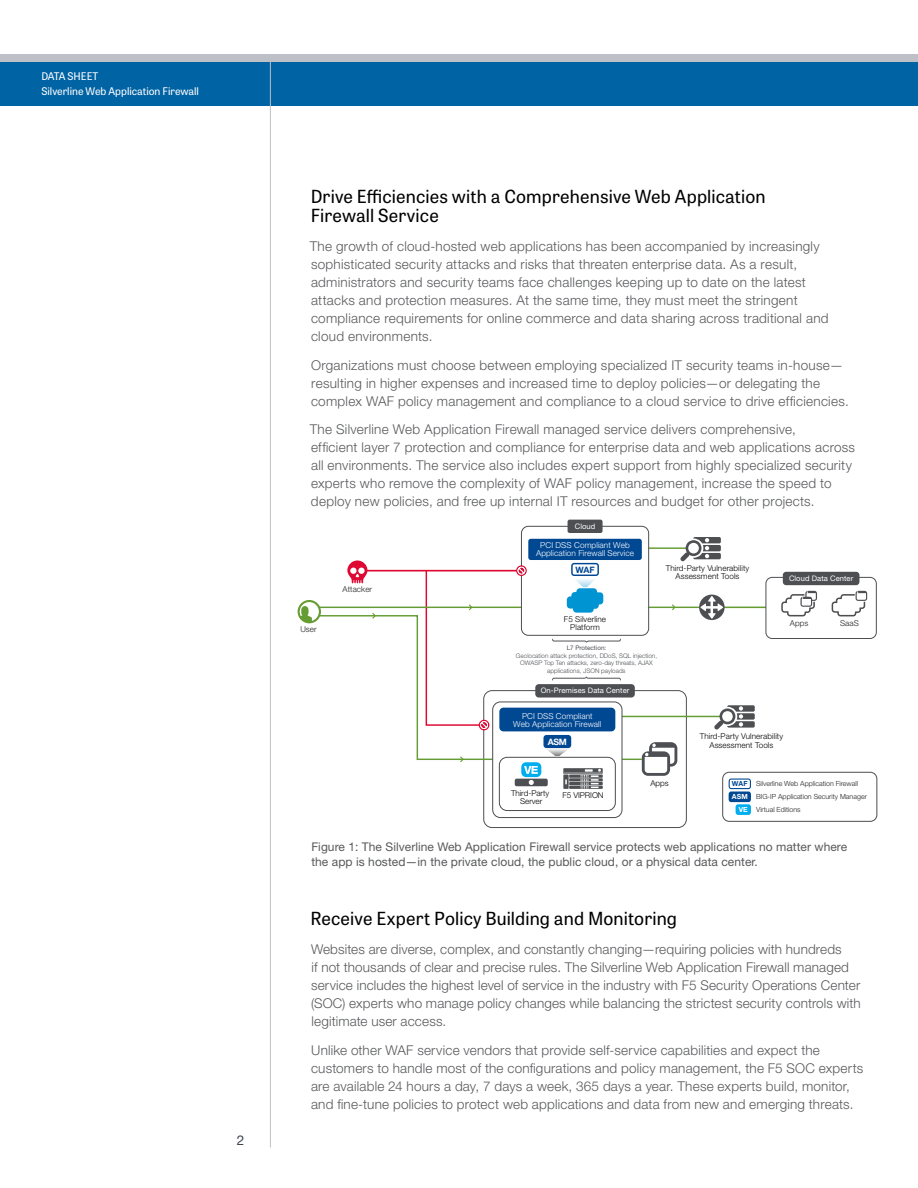
<style>
.page{position:relative;width:918px;height:1188px;background:#fff}
.page>*{position:absolute;margin:0;border:0;box-sizing:border-box;transform-origin:0 0}
.t1{font:18px/19.5px "Tablet Gothic";letter-spacing:.01em;color:#000}
.t2{font:300 13.5px/18px "Helvetica Neue LT Std";letter-spacing:.02em;color:#58595b}
.t3{font:13.5px "Helvetica Neue LT Std";color:#3f454f}
.t4{font:12px/15px "Helvetica Neue LT Std";letter-spacing:.005em;color:#58595b}
.t5{font:10.5px/15px "Tablet Gothic";color:#fff}
.t6{font:700 8.85px "Helvetica Neue LT Std";color:#fff}
.t7{font:700 8.85px "Helvetica Neue LT Std";color:#004892}
.t8{font:300 8.25px/8.2px "Helvetica Neue LT Std";letter-spacing:.01em;color:#fff;text-align:center}
.t9{font:300 8.1px/8.1px "Helvetica Neue LT Std";letter-spacing:.01em;color:#000;text-align:center}
.t10{font:300 8.1px "Helvetica Neue LT Std";letter-spacing:.01em;color:#231f20}
.t11{font:7.65px "Helvetica Neue LT Std";letter-spacing:.01em;color:#fff}
.t12{font:300 7.05px/13.2px "Helvetica Neue LT Std";color:#231f20}
.t13{font:700 7.05px/12.8px "Helvetica Neue LT Std";color:#fff;text-align:right}
.t14{font:700 7.05px "Helvetica Neue LT Std";color:#004892}
.t15{font:300 6.3px/7.8px "Helvetica Neue LT Std";color:#4d4f53;text-align:center}
.t16{font:6.3px "Helvetica Neue LT Std";color:#4d4f53}
</style>
<div class="page">
<hr style="left:270px;top:105px;width:1px;height:1043px;background:#bdc1c7">
<div style="left:0;top:56px;width:918px;height:50px;background:#0063a4"></div>
<div style="left:0;top:54px;width:918px;height:7px;background:#bdc1c7"></div>
<hr style="left:270px;top:54px;width:1px;height:52px;background:#bdc1c7">
<hr style="left:649px;top:547px;width:37px;height:2px;background:#659d34">
<div style="left:483px;top:690px;width:204px;height:138px;border:1px solid #4d4f53;border-radius:8px"></div>
<hr style="left:622px;top:716px;width:98px;height:1px;background:#659d34">
<hr style="left:366px;top:570px;width:150px;height:1px;background:#df0832">
<svg style="left:319px;top:615px;width:324px;height:146px"></svg>
<div style="left:493px;top:702px;width:129px;height:116px;background:#fff;border-radius:8px"></div>
<div style="left:492px;top:702px;width:130px;height:116px;border:1px solid #4d4d4f;border-radius:8px"></div>
<hr style="left:319px;top:607px;width:380px;height:1px;background:#659d34">
<hr style="left:724px;top:607px;width:42px;height:1px;background:#659d34">
<div style="left:521px;top:526px;width:128px;height:109px;background:#fff;border-radius:7px"></div>
<div style="left:521px;top:526px;width:128px;height:110px;border:1px solid #4d4f53;border-radius:7px"></div>
<svg style="left:699px;top:595px;width:26px;height:25px"></svg>
<svg style="left:298px;top:600px;width:23px;height:23px"></svg>
<svg style="left:300px;top:602px;width:19px;height:19px"></svg>
<svg style="left:347px;top:560px;width:20px;height:23px"></svg>
<svg style="left:516px;top:565px;width:11px;height:11px"></svg>
<div style="left:528px;top:539px;width:114px;height:21px;background:#004892;border-radius:3px"></div>
<svg style="left:567px;top:563px;width:36px;height:50px"></svg>
<svg style="left:459px;top:756px;width:6px;height:7px"></svg>
<svg style="left:371px;top:613px;width:6px;height:7px"></svg>
<svg style="left:425px;top:569px;width:64px;height:161px"></svg>
<svg style="left:671px;top:604px;width:5px;height:7px"></svg>
<div style="left:766px;top:577px;width:111px;height:62px;border:1px solid #4d4f53;border-radius:6px"></div>
<svg style="left:781px;top:591px;width:36px;height:25px"></svg>
<div style="left:783px;top:572px;width:76px;height:13px;background:#4d4f53;border-radius:3px"></div>
<svg style="left:832px;top:591px;width:35px;height:25px"></svg>
<div style="left:499px;top:708px;width:116px;height:23px;background:#004892;border-radius:4px"></div>
<svg style="left:546px;top:747px;width:25px;height:9px"></svg>
<div style="left:543px;top:735px;width:28px;height:13px;background:#004892;border-radius:3px"></div>
<div style="left:722px;top:772px;width:155px;height:50px;border:1px solid #4d4d4f;border-radius:7px"></div>
<svg style="left:729px;top:779px;width:22px;height:10px"></svg>
<div style="left:736px;top:804px;width:15px;height:11px;background:#00adee;border-radius:3px"></div>
<div style="left:535px;top:684px;width:100px;height:14px;background:#4d4f53;border-radius:4px"></div>
<div style="left:568px;top:520px;width:35px;height:13px;background:#4d4f53;border-radius:2px"></div>
<svg style="left:642px;top:742px;width:35px;height:34px"></svg>
<svg style="left:714px;top:705px;width:41px;height:25px"></svg>
<svg style="left:680px;top:537px;width:41px;height:24px"></svg>
<div style="left:499px;top:757px;width:117px;height:54px;border:1px solid #4d4d4f;border-radius:8px"></div>
<div style="left:521px;top:762px;width:20px;height:15px;background:#00adee;border-radius:5px"></div>
<svg style="left:515px;top:766px;width:33px;height:20px"></svg>
<svg style="left:563px;top:768px;width:40px;height:21px"></svg>
<svg style="left:552px;top:677px;width:69px;height:3px"></svg>
<svg style="left:552px;top:639px;width:69px;height:4px"></svg>
<div style="left:729px;top:792px;width:22px;height:10px;background:#004892;border-radius:3px"></div>
<p class="t5" style="left:41px;top:68px;width:159px">DATA SHEET<br>Silverline Web Application Firewall</p>
<p class="t3" style="left:237px;top:1132px;width:9px">2</p>
<h1 class="t1" style="left:311px;top:186px;width:456px">Drive Efficiencies with a Comprehensive Web Application<br>Firewall Service</h1>
<p class="t2" style="left:310px;top:237px;width:520px">The growth of cloud-hosted web applications has been accompanied by increasingly sophisticated security attacks and risks that threaten enterprise data. As a result, administrators and security teams face challenges keeping up to date on the latest attacks and protection measures. At the same time, they must meet the stringent compliance requirements for online commerce and data sharing across traditional and cloud environments.</p>
<p class="t2" style="left:311px;top:356px;width:539px">Organizations must choose between employing specialized IT security teams in-house— resulting in higher expenses and increased time to deploy policies—or delegating the complex WAF policy management and compliance to a cloud service to drive efficiencies.</p>
<p class="t2" style="left:310px;top:420px;width:547px">The Silverline Web Application Firewall managed service delivers comprehensive,<br>efficient layer 7 protection and compliance for enterprise data and web applications across all environments. The service also includes expert support from highly specialized security experts who remove the complexity of WAF policy management, increase the speed to deploy new policies, and free up internal IT resources and budget for other projects.</p>
<p class="t11" style="left:575px;top:521px;width:22px">Cloud</p>
<p class="t10" style="left:300px;top:624px;width:18px">User</p>
<p class="t10" style="left:343px;top:584px;width:31px">Attacker</p>
<p class="t8" style="left:536px;top:541px;width:99px">PCI DSS Compliant Web<br>Application Firewall Service</p>
<p class="t7" style="left:576px;top:564px;width:21px">WAF</p>
<p class="t9" style="left:564px;top:614px;width:44px">F5 Silverline<br>Platform</p>
<p class="t16" style="left:567px;top:644px;width:41px">L7 Protection:</p>
<p class="t15" style="left:516px;top:651px;width:143px">Geolocation attack protection, DDoS, SQL injection,<br>OWASP Top Ten attacks, zero-day threats, AJAX applications, JSON payloads</p>
<p class="t11" style="left:541px;top:686px;width:90px">On-Premises Data Center</p>
<p class="t8" style="left:513px;top:711px;width:90px">PCI DSS Compliant<br>Web Application Firewall</p>
<p class="t6" style="left:548px;top:736px;width:21px">ASM</p>
<p class="t9" style="left:666px;top:564px;width:85px">Third-Party Vulnerability<br>Assessment Tools</p>
<p class="t11" style="left:789px;top:574px;width:66px">Cloud Data Center</p>
<p class="t10" style="left:840px;top:618px;width:20px">SaaS</p>
<p class="t10" style="left:790px;top:619px;width:20px">Apps</p>
<p class="t9" style="left:700px;top:732px;width:85px">Third-Party Vulnerability<br>Assessment Tools</p>
<p class="t9" style="left:511px;top:789px;width:40px">Third-Party<br>Server</p>
<p class="t9" style="left:562px;top:791px;width:43px">F5 VIPRION</p>
<p class="t9" style="left:650px;top:778px;width:20px">Apps</p>
<p class="t14" style="left:732px;top:779px;width:17px">WAF</p>
<p class="t13" style="left:732px;top:790px;width:17px">ASM<br>VE</p>
<p class="t12" style="left:756px;top:776px;width:112px">Silverline Web Application Firewall<br>BIG-IP Application Security Manager<br>Virtual Editions</p>
<p class="t4" style="left:311px;top:840px;width:537px">Figure 1: The Silverline Web Application Firewall service protects web applications no matter where the app is hosted—in the private cloud, the public cloud, or a physical data center.</p>
<h1 class="t1" style="left:311px;top:908px;width:368px">Receive Expert Policy Building and Monitoring</h1>
<p class="t2" style="left:311px;top:940px;width:551px">Websites are diverse, complex, and constantly changing—requiring policies with hundreds<br>if not thousands of clear and precise rules. The Silverline Web Application Firewall managed service includes the highest level of service in the industry with F5 Security Operations Center (SOC) experts who manage policy changes while balancing the strictest security controls with legitimate user access.</p>
<p class="t2" style="left:311px;top:1041px;width:554px">Unlike other WAF service vendors that provide self-service capabilities and expect the customers to handle most of the configurations and policy management, the F5 SOC experts are available 24 hours a day, 7 days a week, 365 days a year. These experts build, monitor, and fine-tune policies to protect web applications and data from new and emerging threats.</p>
</div>
